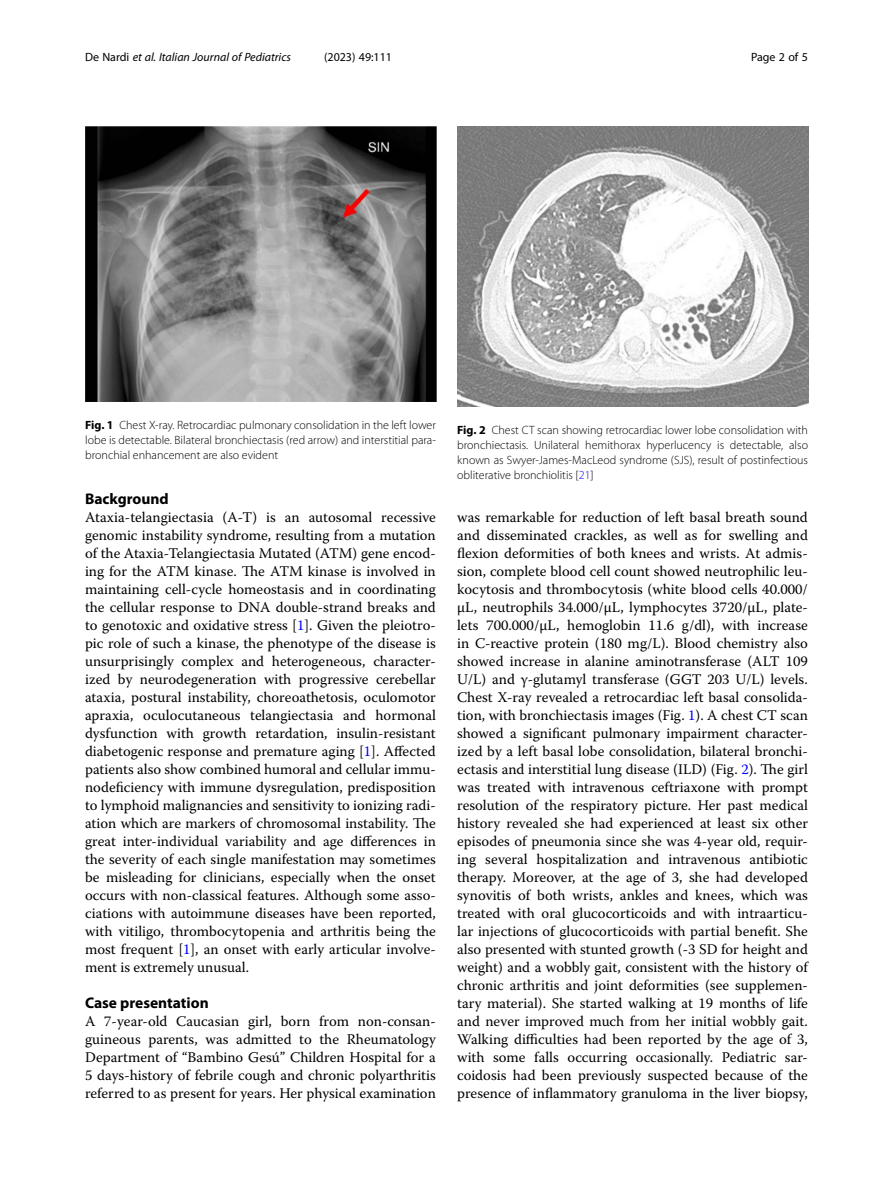
<style>
.page{position:relative;width:893px;height:1191px;background:#fff}
.page>*{position:absolute;margin:0;border:0;box-sizing:border-box;transform-origin:0 0}
.Head_1{font:700 15.45px "Myriad Pro";color:#000}
.Body_Text{font:14.7px/18px "Warnock Pro";color:#000;text-align:justify}
.Figure_Caption{font:300 12px/15px "Myriad Pro";color:#000;text-align:justify}
.t1{font:italic 12px "Myriad Pro";color:#000}
.t2{font:12px "Myriad Pro";color:#000}
.s1{font-style:normal}
.s2{font-weight:700}
.s3{color:#00f}
</style>
<div class="page">
<img style="left:457px;top:126px;width:351px;height:280px">
<img style="left:85px;top:126px;width:351px;height:276px">
<p class="t1" style="left:85px;top:50px;width:207px"><span class="s1">De Nardi</span> et al. Italian Journal of Pediatrics</p>
<p class="t2" style="left:324px;top:50px;width:70px">(2023) 49:111</p>
<p class="t2" style="left:751px;top:50px;width:58px">Page 2 of 5</p>
<p class="Figure_Caption" style="left:85px;top:417px;width:352px"><span class="s2">Fig. 1</span> Chest X-ray. Retrocardiac pulmonary consolidation in the left lower lobe is detectable. Bilateral bronchiectasis (red arrow) and interstitial para&shy;bronchial enhancement are also evident</p>
<p class="Head_1" style="left:85px;top:489px;width:85px">Background</p>
<p class="Body_Text" style="left:85px;top:508px;width:352px">Ataxia-telangiectasia (A-T) is an autosomal recessive genomic instability syndrome, resulting from a mutation of the Ataxia-Telangiectasia Mutated (ATM) gene encod&shy;ing for the ATM kinase. The ATM kinase is involved in maintaining cell-cycle homeostasis and in coordinating the cellular response to DNA double-strand breaks and to genotoxic and oxidative stress [<span class="s3">1</span>]. Given the pleiotro&shy;pic role of such a kinase, the phenotype of the disease is unsurprisingly complex and heterogeneous, character&shy;ized by neurodegeneration with progressive cerebellar ataxia, postural instability, choreoathetosis, oculomotor apraxia, oculocutaneous telangiectasia and hormonal dysfunction with growth retardation, insulin-resistant diabetogenic response and premature aging [<span class="s3">1</span>]. Affected patients also show combined humoral and cellular immu&shy;nodeficiency with immune dysregulation, predisposition to lymphoid malignancies and sensitivity to ionizing radi&shy;ation which are markers of chromosomal instability. The great inter-individual variability and age differences in the severity of each single manifestation may sometimes be misleading for clinicians, especially when the onset occurs with non-classical features. Although some asso&shy;ciations with autoimmune diseases have been reported, with vitiligo, thrombocytopenia and arthritis being the most frequent [<span class="s3">1</span>], an onset with early articular involve&shy;ment is extremely unusual.</p>
<p class="Head_1" style="left:85px;top:993px;width:125px">Case presentation</p>
<p class="Body_Text" style="left:85px;top:1012px;width:352px">A 7-year-old Caucasian girl, born from non-consan&shy;guineous parents, was admitted to the Rheumatology Department of “Bambino Gesú” Children Hospital for a 5 days-history of febrile cough and chronic polyarthritis referred to as present for years. Her physical examination</p>
<p class="Figure_Caption" style="left:457px;top:422px;width:352px"><span class="s2">Fig. 2</span> Chest CT scan showing retrocardiac lower lobe consolidation with bronchiectasis. Unilateral hemithorax hyperlucency is detectable, also known as Swyer-James-MacLeod syndrome (SJS), result of postinfectious obliterative bronchiolitis [<span class="s3">21</span>]</p>
<p class="Body_Text" style="left:457px;top:508px;width:352px">was remarkable for reduction of left basal breath sound and disseminated crackles, as well as for swelling and flexion deformities of both knees and wrists. At admis&shy;sion, complete blood cell count showed neutrophilic leu&shy;kocytosis and thrombocytosis (white blood cells 40.000/ µL, neutrophils 34.000/µL, lymphocytes 3720/µL, plate&shy;lets 700.000/µL, hemoglobin 11.6 g/dl), with increase in C-reactive protein (180 mg/L). Blood chemistry also showed increase in alanine aminotransferase (ALT 109<br>U/L) and γ-glutamyl transferase (GGT 203 U/L) levels.<br>Chest X-ray revealed a retrocardiac left basal consolida&shy;tion, with bronchiectasis images (Fig. <span class="s3">1</span>). A chest CT scan showed a significant pulmonary impairment character&shy;ized by a left basal lobe consolidation, bilateral bronchi&shy;ectasis and interstitial lung disease (ILD) (Fig. <span class="s3">2</span>). The girl was treated with intravenous ceftriaxone with prompt resolution of the respiratory picture. Her past medical history revealed she had experienced at least six other episodes of pneumonia since she was 4-year old, requir&shy;ing several hospitalization and intravenous antibiotic therapy. Moreover, at the age of 3, she had developed synovitis of both wrists, ankles and knees, which was treated with oral glucocorticoids and with intraarticu&shy;lar injections of glucocorticoids with partial benefit. She also presented with stunted growth (-3 SD for height and weight) and a wobbly gait, consistent with the history of chronic arthritis and joint deformities (see supplemen&shy;tary material). She started walking at 19 months of life and never improved much from her initial wobbly gait.<br>Walking difficulties had been reported by the age of 3, with some falls occurring occasionally. Pediatric sar&shy;coidosis had been previously suspected because of the presence of inflammatory granuloma in the liver biopsy,</p>
</div>
